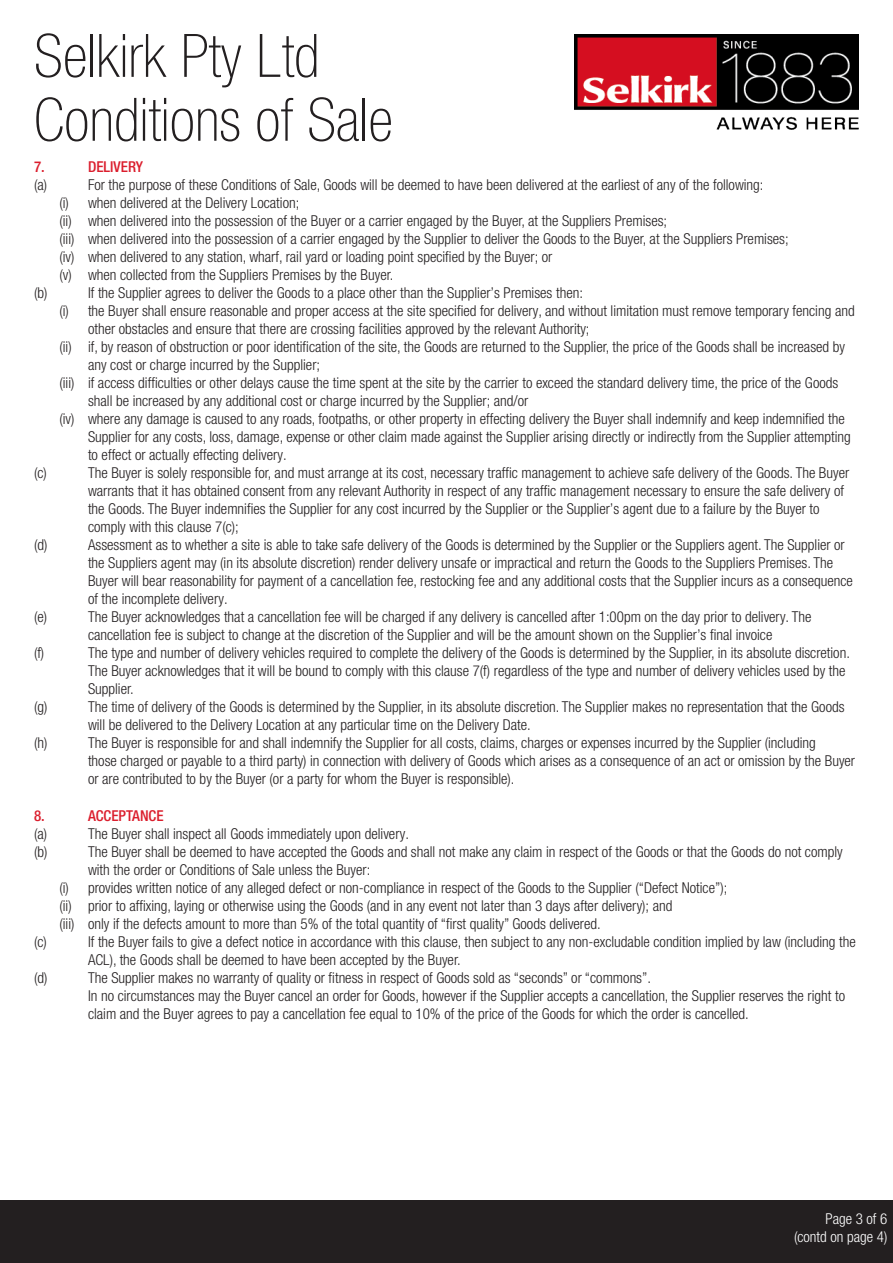
<style>
.page{position:relative;width:893px;height:1263px;background:#fff}
.page>*{position:absolute;margin:0;border:0;box-sizing:border-box;transform-origin:0 0}
.Main_Heading{font:100 condensed 60px "Helvetica Neue LT Pro";color:#231f20}
.Heading{font:300 condensed 15px/18px "Helvetica Neue LT Pro";color:#231f20}
.t1{font:300 condensed 15px "Helvetica Neue LT Std";color:#fff}
.Heading-2{font:500 condensed 15px "Helvetica Neue LT Pro";color:#db1e2d}
.s1{font-family:"Myriad Pro";font-weight:400;font-stretch:normal;font-size:18px;color:#231f20}
.s2{font-size:18px;color:#231f20}
</style>
<div class="page">
<img style="left:575px;top:34px;width:284px;height:96px">
<div style="left:0;top:1200px;width:893px;height:63px;background:#231f20"></div>
<p class="Main_Heading" style="left:34px;top:22px;width:287px">Selkirk Pty Ltd</p>
<p class="Main_Heading" style="left:34px;top:86px;width:360px">Conditions of Sale</p>
<p class="Heading-2" style="left:34px;top:158px;width:12px">7.</p>
<p class="Heading-2" style="left:88px;top:158px;width:56px">DELIVERY</p>
<p class="Heading" style="left:34px;top:176px;width:15px">(a)</p>
<p class="Heading" style="left:88px;top:176px;width:677px">For the purpose of these Conditions of Sale, Goods will be deemed to have been delivered at the earliest of any of the following:</p>
<p class="Heading" style="left:60px;top:194px;width:241px">(i) when delivered at the Delivery Location;</p>
<p class="Heading" style="left:60px;top:212px;width:609px">(ii) when delivered into the possession of the Buyer or a carrier engaged by the Buyer, at the Suppliers Premises;</p>
<p class="Heading" style="left:60px;top:230px;width:731px">(iii) when delivered into the possession of a carrier engaged by the Supplier to deliver the Goods to the Buyer, at the Suppliers Premises;</p>
<p class="Heading" style="left:60px;top:248px;width:494px">(iv) when delivered to any station, wharf, rail yard or loading point specified by the Buyer; or</p>
<p class="Heading" style="left:60px;top:266px;width:335px">(v) when collected from the Suppliers Premises by the Buyer.</p>
<p class="Heading" style="left:34px;top:284px;width:15px">(b)</p>
<p class="Heading" style="left:88px;top:284px;width:496px">If the Supplier agrees to deliver the Goods to a place other than the Supplier’s Premises then:</p>
<p class="Heading" style="left:88px;top:302px;width:768px;text-indent:-28px">(i) the Buyer shall ensure reasonable and proper access at the site specified for delivery, and without limitation must remove temporary fencing and other obstacles and ensure that there are crossing facilities approved by the relevant Authority;</p>
<p class="Heading" style="left:88px;top:338px;width:759px;text-indent:-28px">(ii) if, by reason of obstruction or poor identification of the site, the Goods are returned to the Supplier, the price of the Goods shall be increased by any cost or charge incurred by the Supplier;</p>
<p class="Heading" style="left:88px;top:374px;width:752px;text-indent:-28px">(iii) if access difficulties or other delays cause the time spent at the site by the carrier to exceed the standard delivery time, the price of the Goods shall be increased by any additional cost or charge incurred by the Supplier; and/or</p>
<p class="Heading" style="left:88px;top:410px;width:764px;text-indent:-28px">(iv) where any damage is caused to any roads, footpaths, or other property in effecting delivery the Buyer shall indemnify and keep indemnified the<br>Supplier for any costs, loss, damage, expense or other claim made against the Supplier arising directly or indirectly from the Supplier attempting to effect or actually effecting delivery.</p>
<p class="Heading" style="left:34px;top:464px;width:14px">(c)</p>
<p class="Heading" style="left:88px;top:464px;width:763px">The Buyer is solely responsible for, and must arrange at its cost, necessary traffic management to achieve safe delivery of the Goods. The Buyer warrants that it has obtained consent from any relevant Authority in respect of any traffic management necessary to ensure the safe delivery of the Goods. The Buyer indemnifies the Supplier for any cost incurred by the Supplier or the Supplier’s agent due to a failure by the Buyer to comply with this clause 7(c);</p>
<p class="Heading" style="left:34px;top:536px;width:15px">(d)</p>
<p class="Heading" style="left:88px;top:536px;width:766px">Assessment as to whether a site is able to take safe delivery of the Goods is determined by the Supplier or the Suppliers agent. The Supplier or the Suppliers agent may (in its absolute discretion) render delivery unsafe or impractical and return the Goods to the Suppliers Premises. The Buyer will bear reasonability for payment of a cancellation fee, restocking fee and any additional costs that the Supplier incurs as a consequence of the incomplete delivery.</p>
<p class="Heading" style="left:34px;top:608px;width:15px">(e)</p>
<p class="Heading" style="left:88px;top:608px;width:725px">The Buyer acknowledges that a cancellation fee will be charged if any delivery is cancelled after 1:00pm on the day prior to delivery. The cancellation fee is subject to change at the discretion of the Supplier and will be the amount shown on the Supplier’s final invoice</p>
<p class="Heading" style="left:34px;top:644px;width:12px">(f)</p>
<p class="Heading" style="left:88px;top:644px;width:763px">The type and number of delivery vehicles required to complete the delivery of the Goods is determined by the Supplier, in its absolute discretion.<br>The Buyer acknowledges that it will be bound to comply with this clause 7(f) regardless of the type and number of delivery vehicles used by the<br>Supplier.</p>
<p class="Heading" style="left:34px;top:698px;width:15px">(g)</p>
<p class="Heading" style="left:88px;top:698px;width:758px">The time of delivery of the Goods is determined by the Supplier, in its absolute discretion. The Supplier makes no representation that the Goods will be delivered to the Delivery Location at any particular time on the Delivery Date.</p>
<p class="Heading" style="left:34px;top:734px;width:15px">(h)</p>
<p class="Heading" style="left:88px;top:734px;width:769px">The Buyer is responsible for and shall indemnify the Supplier for all costs, claims, charges or expenses incurred by the Supplier (including<br>those charged or payable to a third party) in connection with delivery of Goods which arises as a consequence of an act or omission by the Buyer or are contributed to by the Buyer (or a party for whom the Buyer is responsible).</p>
<p class="Heading-2" style="left:34px;top:806px;width:12px">8.</p>
<p class="Heading-2" style="left:88px;top:806px;width:77px">ACCEPTANCE</p>
<p class="Heading" style="left:34px;top:824px;width:15px">(a)</p>
<p class="Heading" style="left:88px;top:824px;width:322px">The Buyer shall inspect all Goods immediately upon delivery.</p>
<p class="Heading" style="left:34px;top:842px;width:15px">(b)</p>
<p class="Heading" style="left:88px;top:842px;width:756px">The Buyer shall be deemed to have accepted the Goods and shall not make any claim in respect of the Goods or that the Goods do not comply with the order or Conditions of Sale unless the Buyer:</p>
<p class="Heading" style="left:60px;top:878px;width:669px">(i) provides written notice of any alleged defect or non-compliance in respect of the Goods to the Supplier (“Defect Notice”);</p>
<p class="Heading" style="left:60px;top:896px;width:614px">(ii) prior to affixing, laying or otherwise using the Goods (and in any event not later than 3 days after delivery); and</p>
<p class="Heading" style="left:60px;top:914px;width:543px">(iii) only if the defects amount to more than 5% of the total quantity of “first quality” Goods delivered.</p>
<p class="Heading" style="left:34px;top:932px;width:14px">(c)</p>
<p class="Heading" style="left:88px;top:932px;width:769px">If the Buyer fails to give a defect notice in accordance with this clause, then subject to any non-excludable condition implied by law (including the<br>ACL), the Goods shall be deemed to have been accepted by the Buyer.</p>
<p class="Heading" style="left:34px;top:968px;width:15px">(d)</p>
<p class="Heading" style="left:88px;top:968px;width:564px">The Supplier makes no warranty of quality or fitness in respect of Goods sold as “seconds” or “commons”.</p>
<p class="Heading" style="left:88px;top:986px;width:759px">In no circumstances may the Buyer cancel an order for Goods, however if the Supplier accepts a cancellation, the Supplier reserves the right to claim and the Buyer agrees to pay a cancellation fee equal to 10% of the price of the Goods for which the order is cancelled.</p>
<p class="t1" style="left:764px;top:1210px;width:125px"><span class="s1">1.</span> <span class="s2">Page</span> Page 3 of 6</p>
<p class="t1" style="left:768px;top:1228px;width:120px"><span class="s1">2.</span> (contd on page 4)</p>
</div>
